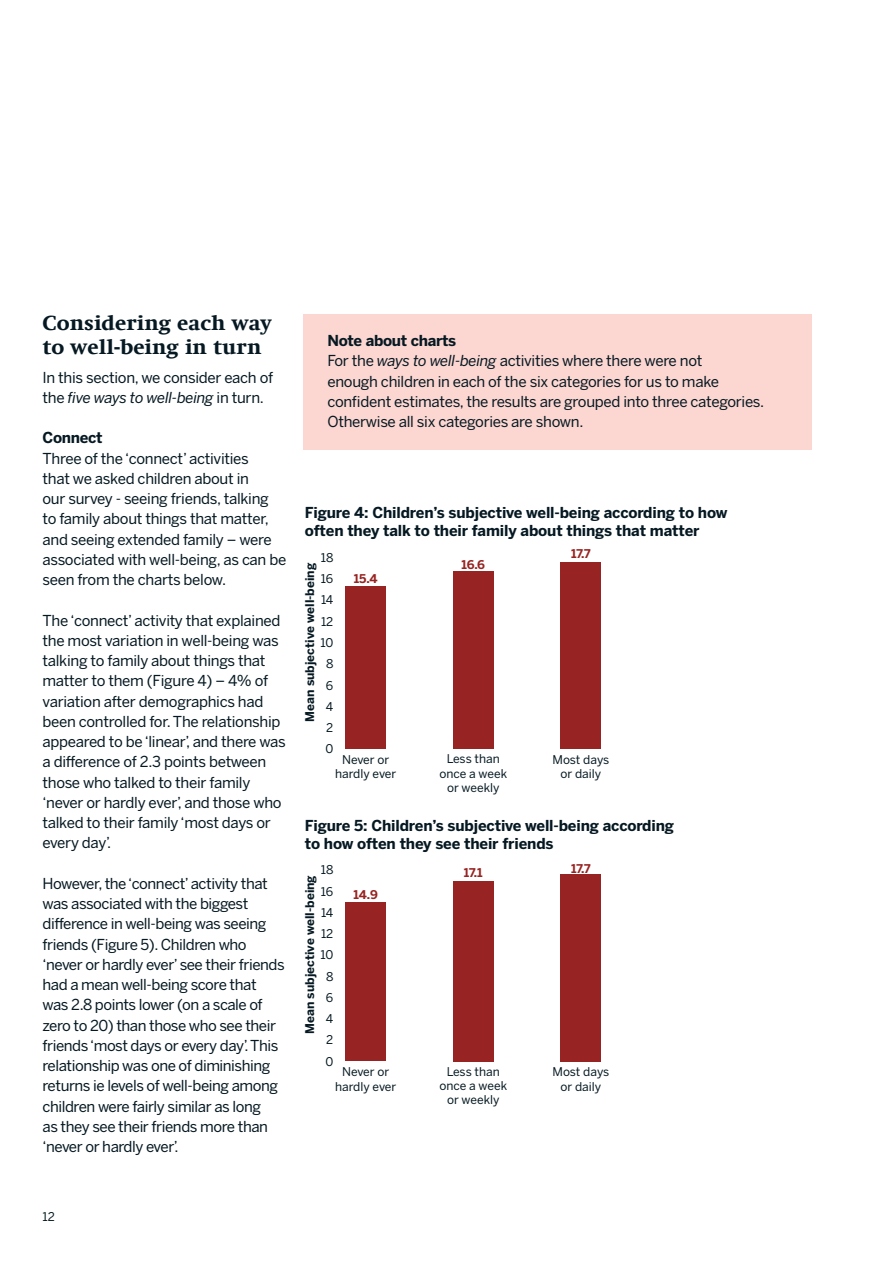
<style>
.page{position:relative;width:893px;height:1263px;background:#fff}
.page>*{position:absolute;margin:0;border:0;box-sizing:border-box;transform-origin:0 0}
.t1{font:800 21px/24px "Swift Com";color:#061922}
.t2{font:15px/20.2px "Benton Sans";letter-spacing:-.025em;color:#061922}
.t3{font:700 15px/18px "Benton Sans";letter-spacing:-.01em;color:#061922}
.t4{font:12px/21.3px "Benton Sans";color:#061922;text-align:center}
.t5{font:700 12px "Benton Sans";color:#061922}
.t6{font:700 12px "Benton Sans";letter-spacing:-.015em;color:#972422}
.s1{font-style:italic}
.s2{font-weight:700}
</style>
<div class="page">
<div style="left:303px;top:315px;width:509px;height:135px;background:#fcd6d1"></div>
<div style="left:345px;top:586px;width:41px;height:163px;background:#972422"></div>
<div style="left:453px;top:572px;width:41px;height:177px;background:#972422"></div>
<div style="left:560px;top:562px;width:41px;height:187px;background:#972422"></div>
<div style="left:345px;top:902px;width:41px;height:159px;background:#972422"></div>
<div style="left:453px;top:881px;width:41px;height:180px;background:#972422"></div>
<div style="left:560px;top:874px;width:41px;height:187px;background:#972422"></div>
<h1 class="t1" style="left:43px;top:313px;width:231px">Considering each way to well-being in turn</h1>
<p class="t2" style="left:43px;top:368px;width:232px">In this section, we consider each of the <span class="s1">five ways to well-being</span> in turn.</p>
<p class="t3" style="left:43px;top:430px;width:62px">Connect</p>
<p class="t2" style="left:43px;top:449px;width:245px">Three of the ‘connect’ activities<br>that we asked children about in<br>our survey - seeing friends, talking to family about things that matter, and seeing extended family – were associated with well-being, as can be seen from the charts below.</p>
<p class="t2" style="left:43px;top:611px;width:245px">The ‘connect’ activity that explained the most variation in well-being was talking to family about things that matter to them (Figure 4) – 4% of variation after demographics had been controlled for. The relationship appeared to be ‘linear’, and there was a difference of 2.3 points between those who talked to their family ‘never or hardly ever’, and those who talked to their family ‘most days or every day’.</p>
<p class="t2" style="left:43px;top:874px;width:244px">However, the ‘connect’ activity that was associated with the biggest difference in well-being was seeing friends (Figure 5). Children who ‘never or hardly ever’ see their friends had a mean well-being score that was 2.8 points lower (on a scale of zero to 20) than those who see their friends ‘most days or every day’. This relationship was one of diminishing returns ie levels of well-being among children were fairly similar as long<br>as they see their friends more than ‘never or hardly ever’.</p>
<p class="t2" style="left:327px;top:332px;width:438px"><span class="s2">Note about charts<br></span>For the <span class="s1">ways to well-being</span> activities where there were not<br>enough children in each of the six categories for us to make confident estimates, the results are grouped into three categories.<br>Otherwise all six categories are shown.</p>
<p class="t3" style="left:305px;top:505px;width:424px">Figure 4: Children’s subjective well-being according to how often they talk to their family about things that matter</p>
<p class="t6" style="left:354px;top:574px;width:25px">15.4</p>
<p class="t6" style="left:571px;top:549px;width:21px">17.7</p>
<p class="t5" style="left:305px;top:722px;width:160px;rotate:-90deg">Mean subjective well-being</p>
<p class="t4" style="left:320px;top:548px;width:15px">18<br>16<br>14<br>12<br>10<br>8<br>6<br>4<br>2</p>
<p class="t6" style="left:461px;top:560px;width:25px">16.6</p>
<p class="t4" style="left:325px;top:739px;width:9px">0</p>
<p class="t4" style="left:335px;top:753px;width:63px;line-height:14.4px">Never or hardly ever</p>
<p class="t4" style="left:439px;top:753px;width:69px;line-height:14.4px">Less than once a week or weekly</p>
<p class="t4" style="left:552px;top:753px;width:58px;line-height:14.4px">Most days or daily</p>
<p class="t3" style="left:305px;top:818px;width:371px">Figure 5: Children’s subjective well-being according to how often they see their friends</p>
<p class="t6" style="left:353px;top:890px;width:26px">14.9</p>
<p class="t6" style="left:571px;top:864px;width:21px">17.7</p>
<p class="t5" style="left:305px;top:1034px;width:160px;rotate:-90deg">Mean subjective well-being</p>
<p class="t4" style="left:320px;top:860px;width:15px">18<br>16<br>14<br>12<br>10<br>8<br>6<br>4<br>2</p>
<p class="t6" style="left:464px;top:868px;width:21px">17.1</p>
<p class="t4" style="left:325px;top:1052px;width:9px">0</p>
<p class="t4" style="left:335px;top:1065px;width:63px;line-height:14.4px">Never or hardly ever</p>
<p class="t4" style="left:439px;top:1065px;width:69px;line-height:14.4px">Less than once a week or weekly</p>
<p class="t4" style="left:552px;top:1065px;width:58px;line-height:14.4px">Most days or daily</p>
<p class="t4" style="left:43px;top:1207px;width:14px">12</p>
</div>
